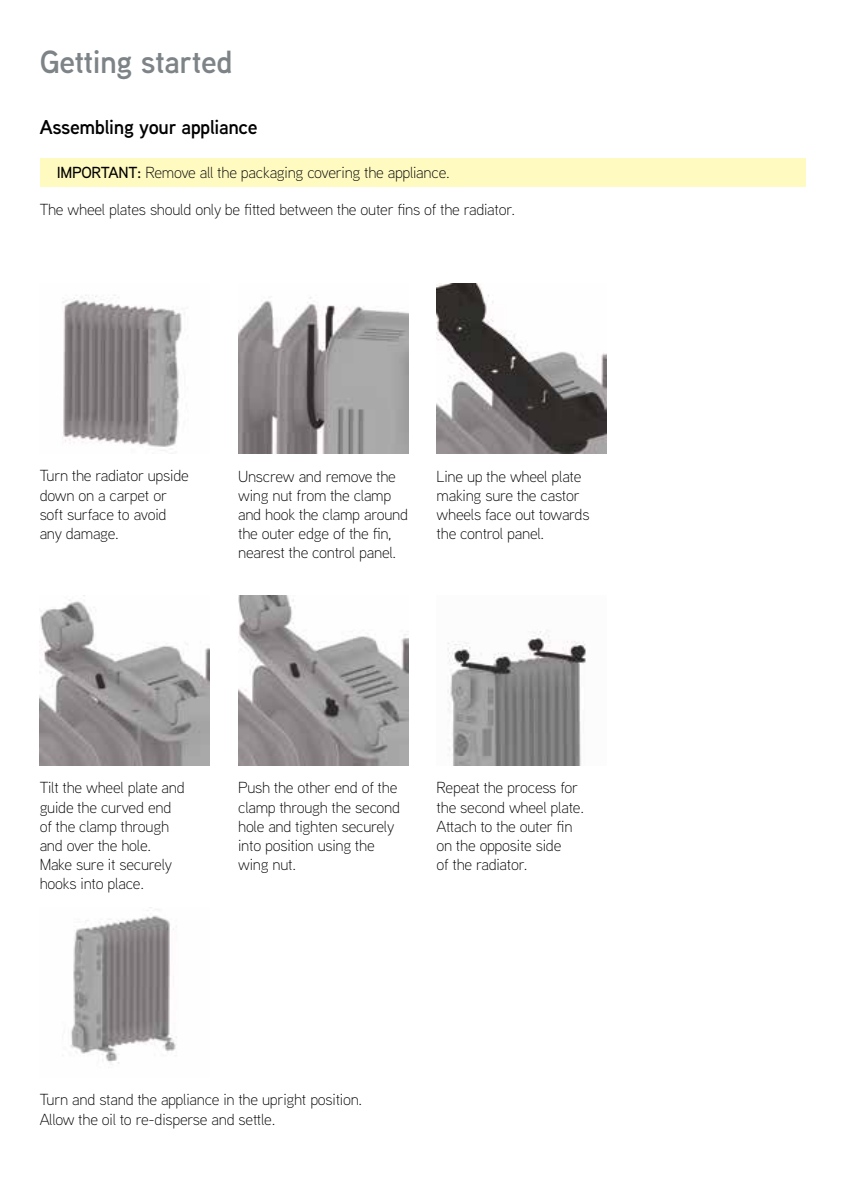
<style>
.page{position:relative;width:842px;height:1191px;background:#fff}
.page>*{position:absolute;margin:0;border:0;box-sizing:border-box;transform-origin:0 0}
.t1{font:600 32px "Vax Aaux Next";letter-spacing:-.015em;color:#7d8386}
.t2{font:600 20px "Vax Aaux Next";letter-spacing:-.015em;color:#000}
.t3{font:300 16px/19.2px "Vax Aaux Next";letter-spacing:-.015em;color:#000}
.s1{font-weight:500}
</style>
<div class="page">
<div style="left:40px;top:159px;width:765px;height:28px;background:#fffac0"></div>
<img style="left:62px;top:295px;width:120px;height:156px">
<img style="left:40px;top:595px;width:170px;height:170px">
<img style="left:70px;top:907px;width:107px;height:157px">
<img style="left:238px;top:297px;width:170px;height:157px">
<img style="left:437px;top:283px;width:170px;height:171px">
<img style="left:238px;top:595px;width:170px;height:170px">
<img style="left:447px;top:630px;width:139px;height:135px">
<h1 class="t1" style="left:40px;top:39px;width:194px">Getting started</h1>
<p class="t2" style="left:40px;top:113px;width:220px">Assembling your appliance</p>
<p class="t3" style="left:57px;top:162px;width:395px"><span class="s1">IMPORTANT:</span> Remove all the packaging covering the appliance.</p>
<p class="t3" style="left:40px;top:199px;width:477px">The wheel plates should only be fitted between the outer fins of the radiator.</p>
<p class="t3" style="left:40px;top:466px;width:151px">Turn the radiator upside down on a carpet or soft surface to avoid any damage.</p>
<p class="t3" style="left:238px;top:466px;width:171px">Unscrew and remove the wing nut from the clamp and hook the clamp around the outer edge of the fin, nearest the control panel.</p>
<p class="t3" style="left:437px;top:466px;width:155px">Line up the wheel plate making sure the castor wheels face out towards the control panel.</p>
<p class="t3" style="left:40px;top:777px;width:147px">Tilt the wheel plate and guide the curved end of the clamp through and over the hole.<br>Make sure it securely hooks into place.</p>
<p class="t3" style="left:238px;top:777px;width:163px">Push the other end of the clamp through the second hole and tighten securely into position using the wing nut.</p>
<p class="t3" style="left:437px;top:777px;width:149px">Repeat the process for the second wheel plate.<br>Attach to the outer fin on the opposite side<br>of the radiator.</p>
<p class="t3" style="left:40px;top:1089px;width:324px">Turn and stand the appliance in the upright position.<br>Allow the oil to re-disperse and settle.</p>
</div>
